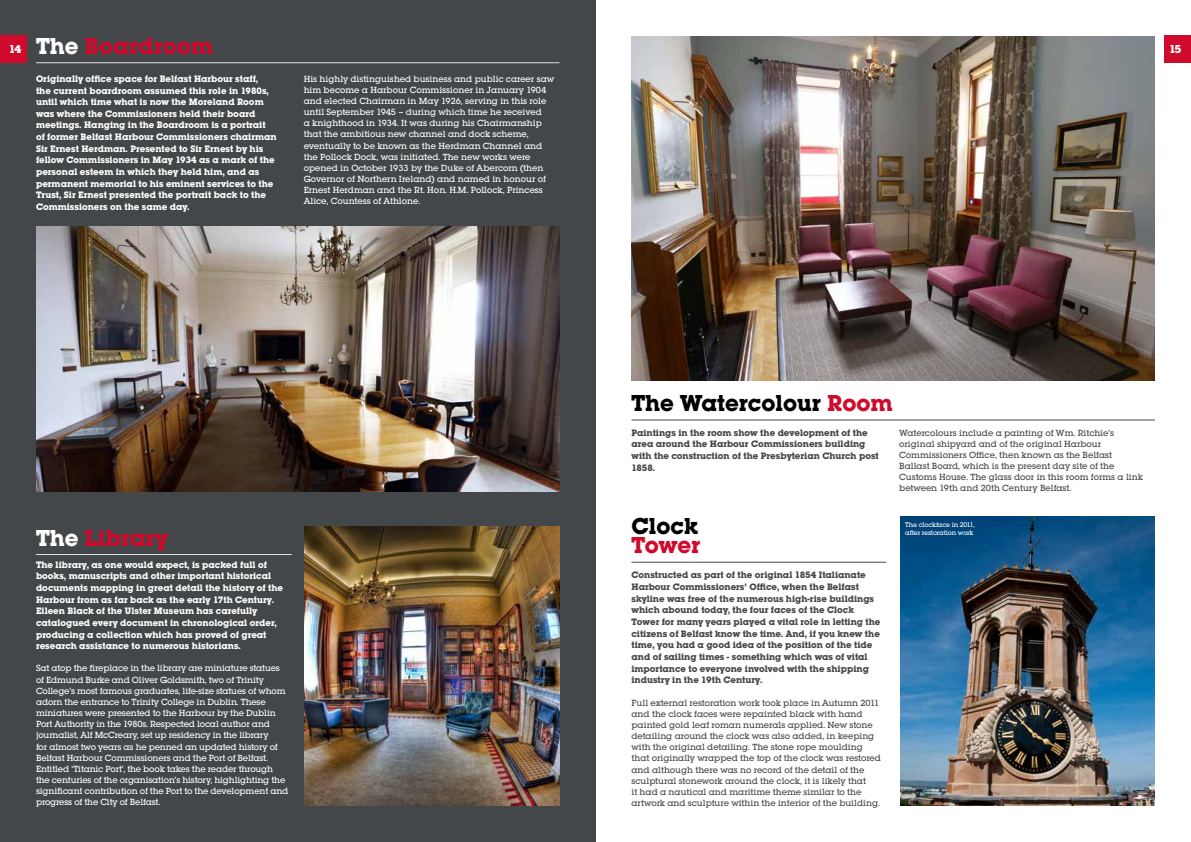
<style>
.page{position:relative;width:1191px;height:842px;background:#fff}
.page>*{position:absolute;margin:0;border:0;box-sizing:border-box;transform-origin:0 0}
.t1{font:700 24px "Lubalin Graph Itc T";color:#cf0a2c}
.t2{font:700 24px "Lubalin Graph Itc T";color:#000}
.t3{font:700 12px "Lubalin Graph Itc T";color:#fff}
.t4{font:700 9.7px/11.6px "Lubalin Graph Itc T";color:#fff}
.t5{font:700 9.7px/11.6px "Lubalin Graph Itc T";color:#444749}
.t6{font:500 9.3px/11.2px "Lubalin Graph Itc T";letter-spacing:-.015em;color:#fff}
.t7{font:500 9.3px/11.2px "Lubalin Graph Itc T";color:#444749}
.t8{font:500 7px/8.4px "Lubalin Graph Itc T";letter-spacing:-.015em;color:#fff}
.s1{color:#fff}
.s2{color:#cf0a2c}
</style>
<div class="page">
<div style="left:0;top:0;width:595px;height:842px;background:#444749"></div>
<div style="left:1164px;top:35px;width:27px;height:28px;background:#cf0a2c"></div>
<div style="left:0;top:35px;width:27px;height:28px;background:#cf0a2c"></div>
<hr style="left:631px;top:420px;width:524px;height:1px;background:#444749">
<img style="left:631px;top:36px;width:524px;height:345px">
<img style="left:900px;top:516px;width:255px;height:290px">
<hr style="left:631px;top:562px;width:255px;height:1px;background:#444749">
<img style="left:36px;top:227px;width:523px;height:264px">
<img style="left:305px;top:526px;width:254px;height:280px">
<hr style="left:36px;top:63px;width:523px;height:1px;background:#dee2e5">
<hr style="left:36px;top:554px;width:256px;height:1px;background:#dee2e5">
<h1 class="t1" style="left:36px;top:31px;width:179px"><span class="s1">The</span> Boardroom</h1>
<p class="t3" style="left:9px;top:42px;width:14px">14</p>
<p class="t3" style="left:1169px;top:42px;width:14px">15</p>
<p class="t4" style="left:36px;top:73px;width:242px">Originally office space for Belfast Harbour staff,<br>the current boardroom assumed this role in 1980s, until which time what is now the Moreland Room was where the Commissioners held their board meetings. Hanging in the Boardroom is a portrait of former Belfast Harbour Commissioners chairman Sir Ernest Herdman. Presented to Sir Ernest by his fellow Commissioners in May 1934 as a mark of the personal esteem in which they held him, and as permanent memorial to his eminent services to the Trust, Sir Ernest presented the portrait back to the Commissioners on the same day.</p>
<p class="t6" style="left:304px;top:73px;width:252px">His highly distinguished business and public career saw him become a Harbour Commissioner in January 1904 and elected Chairman in May 1926, serving in this role until September 1945 – during which time he received<br>a knighthood in 1934. It was during his Chairmanship that the ambitious new channel and dock scheme, eventually to be known as the Herdman Channel and the Pollock Dock, was initiated. The new works were opened in October 1933 by the Duke of Abercorn (then Governor of Northern Ireland) and named in honour of Ernest Herdman and the Rt. Hon. H.M. Pollock, Princess Alice, Countess of Athlone.</p>
<h1 class="t1" style="left:36px;top:523px;width:134px"><span class="s1">The</span> Library</h1>
<p class="t4" style="left:36px;top:558px;width:249px">The library, as one would expect, is packed full of books, manuscripts and other important historical documents mapping in great detail the history of the Harbour from as far back as the early 17th Century.<br>Eileen Black of the Ulster Museum has carefully catalogued every document in chronological order, producing a collection which has proved of great research assistance to numerous historians.</p>
<p class="t6" style="left:36px;top:663px;width:254px">Sat atop the fireplace in the library are miniature statues of Edmund Burke and Oliver Goldsmith, two of Trinity College’s most famous graduates, life-size statues of whom adorn the entrance to Trinity College in Dublin. These miniatures were presented to the Harbour by the Dublin Port Authority in the 1980s. Respected local author and journalist, Alf McCreary, set up residency in the library<br>for almost two years as he penned an updated history of Belfast Harbour Commissioners and the Port of Belfast.<br>Entitled ‘Titanic Port’, the book takes the reader through the centuries of the organisation’s history, highlighting the significant contribution of the Port to the development and progress of the City of Belfast.</p>
<h1 class="t2" style="left:631px;top:389px;width:263px">The Watercolour <span class="s2">Room</span></h1>
<p class="t5" style="left:631px;top:427px;width:249px">Paintings in the room show the development of the area around the Harbour Commissioners building with the construction of the Presbyterian Church post 1858.</p>
<p class="t7" style="left:899px;top:427px;width:245px">Watercolours include a painting of Wm. Ritchie’s original shipyard and of the original Harbour Commissioners Office, then known as the Belfast Ballast Board, which is the present day site of the Customs House. The glass door in this room forms a link between 19th and 20th Century Belfast.</p>
<h1 class="t2" style="left:631px;top:512px;width:68px">Clock</h1>
<h1 class="t1" style="left:631px;top:531px;width:70px">Tower</h1>
<p class="t5" style="left:631px;top:569px;width:250px">Constructed as part of the original 1854 Italianate Harbour Commissioners’ Office, when the Belfast skyline was free of the numerous high-rise buildings which abound today, the four faces of the Clock Tower for many years played a vital role in letting the citizens of Belfast know the time. And, if you knew the time, you had a good idea of the position of the tide and of sailing times - something which was of vital importance to everyone involved with the shipping industry in the 19th Century.</p>
<p class="t7" style="left:631px;top:697px;width:251px">Full external restoration work took place in Autumn 2011 and the clock faces were repainted black with hand painted gold leaf roman numerals applied. New stone detailing around the clock was also added, in keeping with the original detailing. The stone rope moulding that originally wrapped the top of the clock was restored and although there was no record of the detail of the sculptural stonework around the clock, it is likely that<br>it had a nautical and maritime theme similar to the artwork and sculpture within the interior of the building.</p>
<p class="t8" style="left:905px;top:520px;width:71px">The clockface in 2011, after restoration work</p>
</div>
